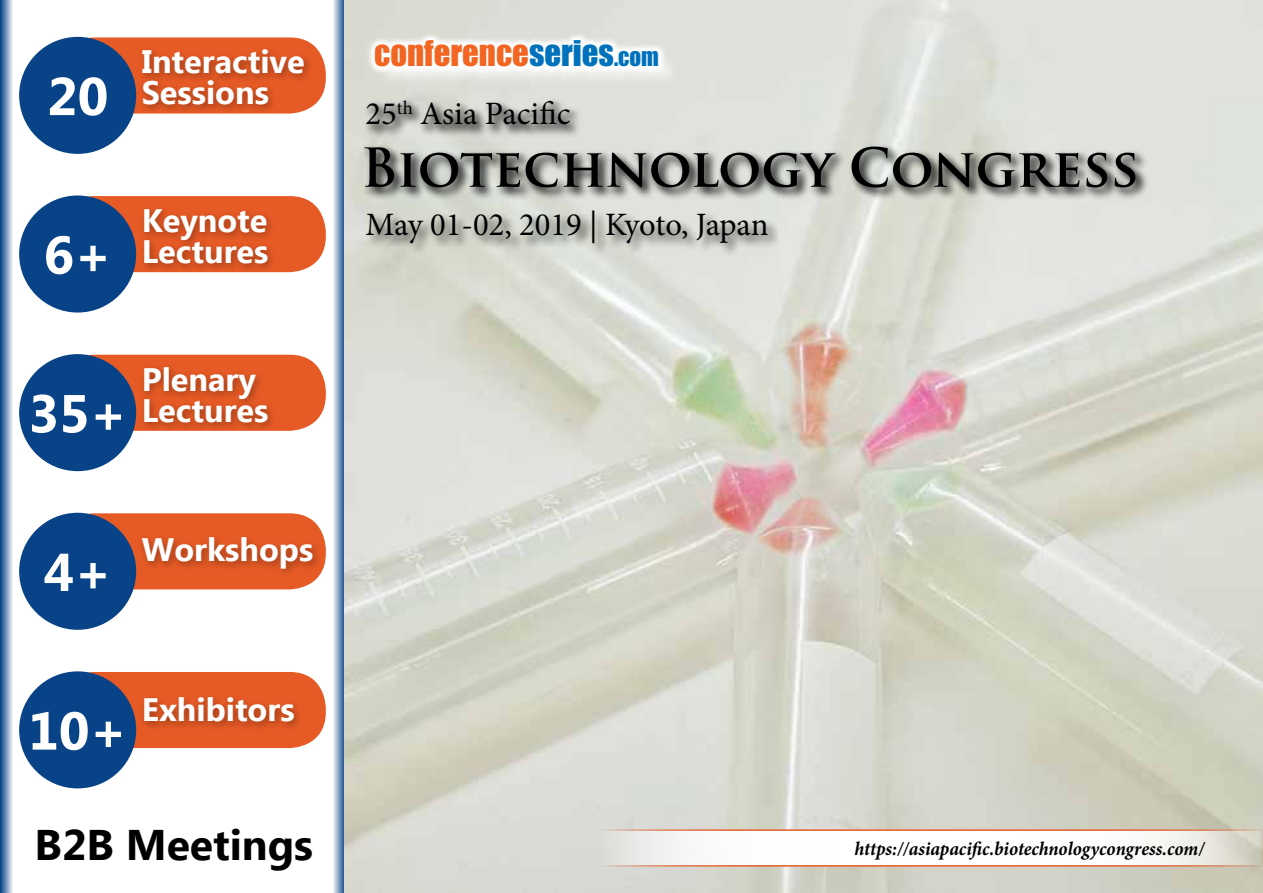
<style>
.page{position:relative;width:1263px;height:893px;background:#fff}
.page>*{position:absolute;margin:0;border:0;box-sizing:border-box;transform-origin:0 0}
.t1{font:700 53.25px "Ebrima";color:#fff}
.t2{font:700 52.2px "Trajan Pro";color:#000}
.t3{font:700 42.75px "Ebrima";color:#000}
.t4{font:32.7px "Impact";color:#f26522}
.t5{font:32.55px "Minion Pro";color:#000}
.t6{font:700 32.4px/30.9px "Ebrima";color:#fff}
.t7{font:italic 700 19.5px "Minion Pro";letter-spacing:-.005em;color:#000;scale:.95 1}
.s1{color:#0072bc}
.s2{font-size:22.95px;color:#0072bc}
</style>
<div class="page">
<svg style="left:0;top:0;width:13px;height:893px;background:#7a99be"></svg>
<svg style="left:333px;top:0;width:12px;height:893px;background:#8da8c8"></svg>
<div style="left:58px;top:37px;width:268px;height:77px;background:#e65a25;border-radius:36px"></div>
<div style="left:19px;top:37px;width:117px;height:117px;background:#084388;border-radius:50%"></div>
<div style="left:138px;top:45px;width:176px;height:69px;background:#000;opacity:.3"></div>
<div style="left:58px;top:196px;width:268px;height:76px;background:#e65a25;border-radius:36px"></div>
<div style="left:19px;top:195px;width:117px;height:118px;background:#084388;border-radius:50%"></div>
<div style="left:140px;top:205px;width:137px;height:68px;background:#000;opacity:.3"></div>
<div style="left:58px;top:355px;width:268px;height:76px;background:#e65a25;border-radius:36px"></div>
<div style="left:19px;top:354px;width:117px;height:117px;background:#084388;border-radius:50%"></div>
<div style="left:140px;top:362px;width:137px;height:70px;background:#000;opacity:.3"></div>
<div style="left:58px;top:513px;width:268px;height:76px;background:#e65a25;border-radius:36px"></div>
<div style="left:19px;top:513px;width:117px;height:117px;background:#084388;border-radius:50%"></div>
<div style="left:138px;top:533px;width:184px;height:46px;background:#000;opacity:.3"></div>
<div style="left:58px;top:672px;width:268px;height:76px;background:#e65a25;border-radius:36px"></div>
<div style="left:19px;top:671px;width:117px;height:117px;background:#084388;border-radius:50%"></div>
<div style="left:140px;top:693px;width:164px;height:38px;background:#000;opacity:.3"></div>
<img style="left:345px;top:0;width:918px;height:893px">
<div style="left:378px;top:44px;width:301px;height:43px;background:#e1e2dd"></div>
<svg style="left:366px;top:32px;width:301px;height:44px;fill:#fcfcfc"></svg>
<svg style="left:597px;top:829px;width:666px;height:38px"></svg>
<div style="left:363px;top:99px;width:786px;height:158px;background:#000;opacity:.75"></div>
<div style="left:362px;top:96px;width:218px;height:39px;background:#000;opacity:.3"></div>
<div style="left:360px;top:142px;width:786px;height:56px;background:#000;opacity:.3"></div>
<h1 class="t1" style="left:47px;top:57px;width:63px">20</h1>
<p class="t6" style="left:142px;top:48px;width:165px">Interactive<br>Sessions</p>
<h1 class="t1" style="left:44px;top:215px;width:70px">6+</h1>
<p class="t6" style="left:142px;top:207px;width:128px">Keynote<br>Lectures</p>
<h1 class="t1" style="left:28px;top:374px;width:100px">35+</h1>
<p class="t6" style="left:142px;top:365px;width:128px">Plenary<br>Lectures</p>
<h1 class="t1" style="left:44px;top:532px;width:70px">4+</h1>
<p class="t6" style="left:142px;top:536px;width:173px">Workshops</p>
<h1 class="t1" style="left:28px;top:691px;width:100px">10+</h1>
<p class="t6" style="left:142px;top:696px;width:154px">Exhibitors</p>
<h3 class="t3" style="left:35px;top:813px;width:280px">B2B Meetings</h3>
<p class="t4" style="left:374px;top:28px;width:286px">CONFERENCE<span class="s1">SERIES</span><span class="s2">.COM</span></p>
<p class="t5" style="left:365px;top:92px;width:207px">25<sup>th</sup> Asia Pacific</p>
<h2 class="t2" style="left:361px;top:135px;width:779px">Biotechnology Congress</h2>
<p class="t5" style="left:365px;top:203px;width:404px">May 01-02, 2019 | Kyoto, Japan</p>
<p class="t7" style="left:855px;top:835px;width:370px">https://asiapacific.biotechnologycongress.com/</p>
</div>
